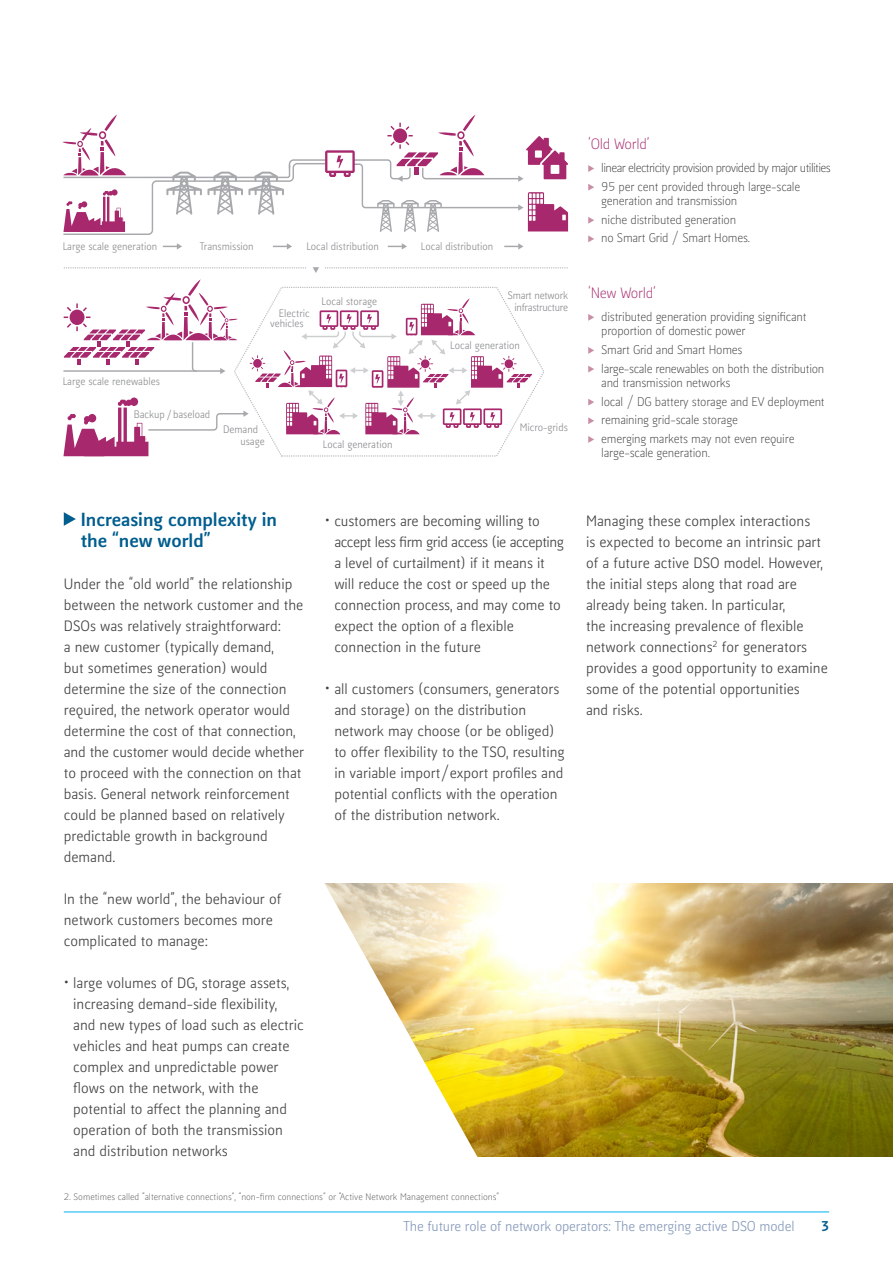
<style>
.page{position:relative;width:893px;height:1263px;background:#fff}
.page>*{position:absolute;margin:0;border:0;box-sizing:border-box;transform-origin:0 0}
.t1{font:800 18px/21px "Kofi Pure Sans";color:#005d8e}
.t2{font:14.25px/21px "Kofi Pure Sans";color:#414042}
.t3{font:300 14.25px "Kofi Pure Sans";letter-spacing:-.02em;color:#a7286d}
.t4{font:13.5px "Kofi Pure Sans";letter-spacing:-.01em;color:#869aba}
.t5{font:800 13.5px "Kofi Pure Sans";color:#005e8e}
.t6{font:300 12px/18.6px "Kofi Pure Sans";letter-spacing:-.02em;color:#414042}
.t7{font:300 12px/18.6px "Kofi Pure Sans";letter-spacing:-.05em;color:#414042}
.t8{font:10.35px/10.4px "Kofi Pure Sans";color:#8a8c8e}
.t9{font:10.35px/12.3px "Kofi Pure Sans";letter-spacing:-.025em;color:#8a8c8e;text-align:right}
.t10{font:300 9px "Kofi Pure Sans";color:#58595b}
.s1{font-weight:500;font-size:8.85px}
</style>
<div class="page">
<img style="left:502px;top:883px;width:391px;height:273px">
<svg style="left:324px;top:883px;width:178px;height:274px"></svg>
<svg style="left:64px;top:512px;width:12px;height:14px"></svg>
<hr style="left:64px;top:1211px;width:765px;height:1px;background:#00aeef">
<svg style="left:325px;top:267px;width:243px;height:2px"></svg>
<svg style="left:64px;top:267px;width:242px;height:2px"></svg>
<svg style="left:313px;top:267px;width:6px;height:6px"></svg>
<svg style="left:163px;top:243px;width:19px;height:7px"></svg>
<svg style="left:273px;top:243px;width:19px;height:7px"></svg>
<svg style="left:388px;top:243px;width:19px;height:7px"></svg>
<svg style="left:504px;top:243px;width:19px;height:7px"></svg>
<svg style="left:281px;top:350px;width:263px;height:107px"></svg>
<svg style="left:63px;top:279px;width:469px;height:177px"></svg>
<svg style="left:62px;top:115px;width:506px;height:120px"></svg>
<svg style="left:588px;top:165px;width:6px;height:7px"></svg>
<svg style="left:588px;top:184px;width:6px;height:7px"></svg>
<svg style="left:588px;top:217px;width:6px;height:7px"></svg>
<svg style="left:588px;top:235px;width:6px;height:7px"></svg>
<svg style="left:588px;top:314px;width:6px;height:7px"></svg>
<svg style="left:588px;top:347px;width:6px;height:7px"></svg>
<svg style="left:588px;top:366px;width:6px;height:6px"></svg>
<svg style="left:588px;top:399px;width:6px;height:7px"></svg>
<svg style="left:588px;top:417px;width:6px;height:7px"></svg>
<svg style="left:588px;top:436px;width:6px;height:7px"></svg>
<p class="t8" style="left:63px;top:242px;width:96px">Large scale generation</p>
<p class="t8" style="left:63px;top:376px;width:99px">Large scale renewables</p>
<p class="t8" style="left:200px;top:241px;width:55px">Transmission</p>
<p class="t8" style="left:306px;top:242px;width:74px">Local distribution</p>
<p class="t8" style="left:421px;top:242px;width:74px">Local distribution</p>
<p class="t8" style="left:270px;top:308px;width:41px;text-indent:9px">Electric vehicles</p>
<p class="t8" style="left:322px;top:296px;width:57px">Local storage</p>
<p class="t9" style="left:508px;top:289px;width:62px">Smart network infrastructure</p>
<p class="t8" style="left:450px;top:340px;width:71px">Local generation</p>
<p class="t8" style="left:134px;top:409px;width:78px">Backup <span class="s1">/</span>baseload</p>
<p class="t8" style="left:223px;top:424px;width:37px">Demand</p>
<p class="t8" style="left:520px;top:422px;width:50px">Micro-grids</p>
<p class="t8" style="left:240px;top:437px;width:26px">usage</p>
<p class="t8" style="left:323px;top:440px;width:71px">Local generation</p>
<p class="t3" style="left:588px;top:135px;width:63px">‘Old World’</p>
<p class="t7" style="left:601px;top:159px;width:231px">linear electricity provision provided by major utilities<br>95 per cent provided through large-scale</p>
<p class="t6" style="left:601px;top:192px;width:150px">generation and transmission niche distributed generation no Smart Grid / Smart Homes.</p>
<p class="t3" style="left:588px;top:284px;width:69px">‘New World’</p>
<p class="t6" style="left:601px;top:310px;width:207px;line-height:14.4px">distributed generation providing significant proportion of domestic power</p>
<p class="t6" style="left:601px;top:341px;width:225px">Smart Grid and Smart Homes<br>large-scale renewables on both the distribution</p>
<p class="t6" style="left:601px;top:374px;width:225px">and transmission networks<br>local / DG battery storage and EV deployment remaining grid-scale storage<br>emerging markets may not even require</p>
<p class="t6" style="left:601px;top:444px;width:110px">large-scale generation.</p>
<p class="t1" style="left:81px;top:509px;width:198px">Increasing complexity in the “new world”</p>
<p class="t2" style="left:64px;top:573px;width:242px">Under the “old world” the relationship between the network customer and the DSOs was relatively straightforward:<br>a new customer (typically demand,<br>but sometimes generation) would determine the size of the connection required, the network operator would determine the cost of that connection, and the customer would decide whether to proceed with the connection on that basis. General network reinforcement could be planned based on relatively predictable growth in background demand.</p>
<p class="t2" style="left:64px;top:889px;width:219px">In the “new world”, the behaviour of network customers becomes more complicated to manage:</p>
<p class="t2" style="left:73px;top:973px;width:232px;text-indent:-9px">• large volumes of DG, storage assets, increasing demand-side flexibility,<br>and new types of load such as electric vehicles and heat pumps can create complex and unpredictable power flows on the network, with the potential to affect the planning and operation of both the transmission and distribution networks</p>
<p class="t2" style="left:334px;top:511px;width:231px;text-indent:-9px">• customers are becoming willing to accept less firm grid access (ie accepting a level of curtailment) if it means it will reduce the cost or speed up the connection process, and may come to expect the option of a flexible connection in the future</p>
<p class="t2" style="left:334px;top:679px;width:232px;text-indent:-9px">• all customers (consumers, generators and storage) on the distribution network may choose (or be obliged) to offer flexibility to the TSO, resulting in variable import/export profiles and potential conflicts with the operation of the distribution network.</p>
<p class="t10" style="left:64px;top:1191px;width:437px">2. Sometimes called “alternative connections”, “non-firm connections” or “Active Network Management connections”</p>
<p class="t2" style="left:586px;top:511px;width:243px">Managing these complex interactions<br>is expected to become an intrinsic part of a future active DSO model. However, the initial steps along that road are already being taken. In particular,<br>the increasing prevalence of flexible network connections<sup>2</sup> for generators provides a good opportunity to examine some of the potential opportunities<br>and risks.</p>
<p class="t4" style="left:403px;top:1217px;width:393px">The future role of network operators: The emerging active DSO model</p>
<p class="t5" style="left:821px;top:1216px;width:10px">3</p>
</div>
